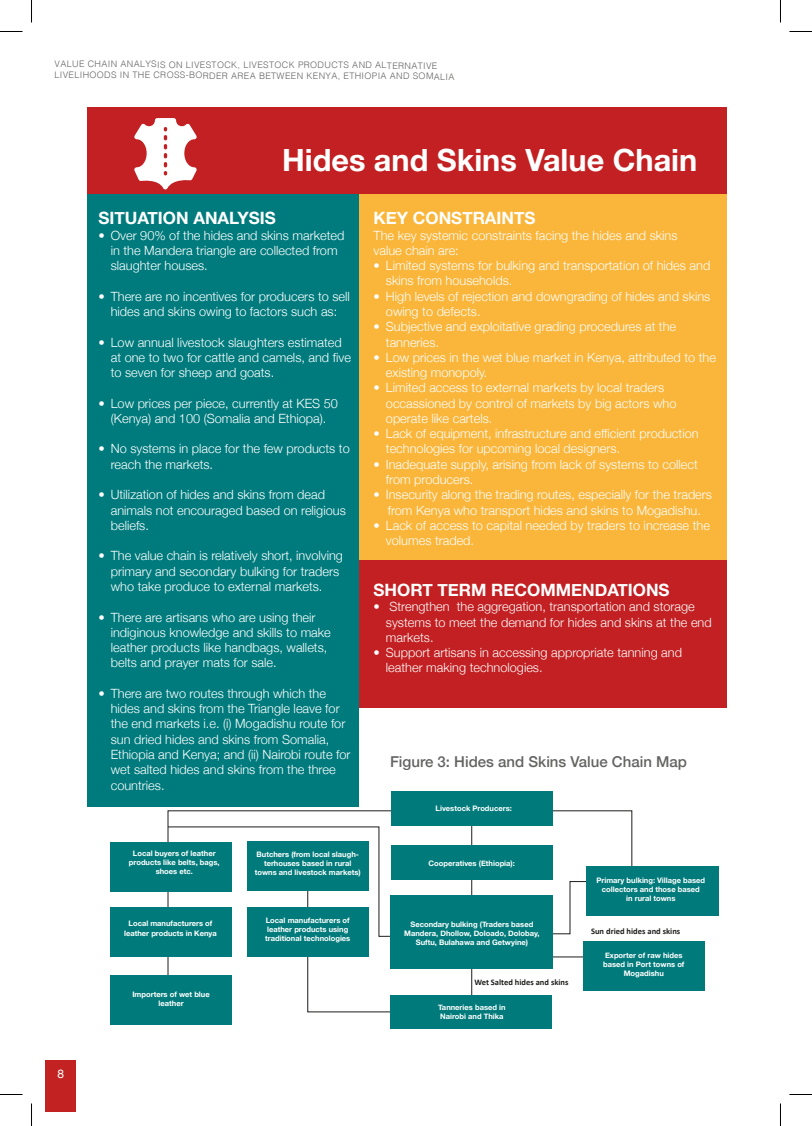
<style>
.page{position:relative;width:812px;height:1126px;background:#fff}
.page>*{position:absolute;margin:0;border:0;box-sizing:border-box;transform-origin:0 0}
.t1{font:700 30.6px "Helvetica Neue";color:#fff}
.t2{font:700 16.95px "Helvetica Neue";color:#fff}
.t3{font:500 15px "Helvetica Neue";color:#646463}
.t4{font:300 12.75px/15.3px "Helvetica Neue";color:#fff}
.t5{font:12px "Helvetica";color:#fff}
.t6{font:300 9px/10.8px "Helvetica";letter-spacing:.035em;color:#646463}
.t7{font:700 8.55px "Calibri";color:#1d1d1b}
.t8{font:700 7.5px/9.1px "Helvetica Neue";color:#fff;text-align:center}
</style>
<div class="page">
<div style="left:46px;top:1060px;width:30px;height:51px;background:#c32222"></div>
<div style="left:358px;top:194px;width:368px;height:513px;background:#fab63a"></div>
<div style="left:358px;top:560px;width:368px;height:147px;background:#c22022"></div>
<div style="left:87px;top:108px;width:639px;height:86px;background:#c22022"></div>
<div style="left:87px;top:194px;width:271px;height:613px;background:#007b7d"></div>
<svg style="left:134px;top:118px;width:63px;height:71px"></svg>
<svg style="left:167px;top:810px;width:465px;height:206px"></svg>
<svg style="left:167px;top:826px;width:462px;height:186px"></svg>
<div style="left:391px;top:792px;width:161px;height:34px;background:#007a7a"></div>
<div style="left:391px;top:845px;width:161px;height:35px;background:#007a7a"></div>
<div style="left:390px;top:995px;width:162px;height:34px;background:#007a7a"></div>
<div style="left:583px;top:942px;width:121px;height:49px;background:#007a7a"></div>
<div style="left:586px;top:866px;width:133px;height:49px;background:#007a7a"></div>
<div style="left:390px;top:896px;width:163px;height:73px;background:#007a7a"></div>
<div style="left:247px;top:841px;width:121px;height:50px;background:#007a7a"></div>
<div style="left:247px;top:908px;width:121px;height:49px;background:#007a7a"></div>
<div style="left:110px;top:842px;width:121px;height:49px;background:#007a7a"></div>
<div style="left:110px;top:907px;width:121px;height:49px;background:#007a7a"></div>
<div style="left:110px;top:975px;width:121px;height:50px;background:#007a7a"></div>
<svg style="left:0;top:31px;width:22px;height:1px"></svg>
<svg style="left:789px;top:31px;width:22px;height:1px"></svg>
<svg style="left:0;top:1094px;width:22px;height:1px"></svg>
<svg style="left:789px;top:1094px;width:22px;height:1px"></svg>
<svg style="left:31px;top:0;width:1px;height:22px"></svg>
<svg style="left:31px;top:1103px;width:1px;height:23px"></svg>
<svg style="left:780px;top:0;width:1px;height:22px"></svg>
<svg style="left:780px;top:1103px;width:1px;height:23px"></svg>
<p class="t6" style="left:54px;top:59px;width:401px">VALUE CHAIN ANALYSIS ON LIVESTOCK, LIVESTOCK PRODUCTS AND ALTERNATIVE<br>LIVELIHOODS IN THE CROSS-BORDER AREA BETWEEN KENYA, ETHIOPIA AND SOMALIA</p>
<h1 class="t1" style="left:282px;top:136px;width:416px">Hides and Skins Value Chain</h1>
<h2 class="t2" style="left:98px;top:205px;width:179px">SITUATION ANALYSIS</h2>
<p class="t4" style="left:111px;top:226px;width:235px;text-indent:-12px">• Over 90% of the hides and skins marketed in the Mandera triangle are collected from slaughter houses.</p>
<p class="t4" style="left:98px;top:288px;width:253px;text-align:center">• There are no incentives for producers to sell hides and skins owing to factors such as:</p>
<p class="t4" style="left:111px;top:333px;width:242px;text-indent:-12px">• Low annual livestock slaughters estimated at one to two for cattle and camels, and five to seven for sheep and goats.</p>
<p class="t4" style="left:98px;top:395px;width:241px;text-align:center">• Low prices per piece, currently at KES 50 (Kenya) and 100 (Somalia and Ethiopa).</p>
<p class="t4" style="left:111px;top:440px;width:240px;text-indent:-12px">• No systems in place for the few products to reach the markets.</p>
<p class="t4" style="left:111px;top:486px;width:236px;text-indent:-12px">• Utilization of hides and skins from dead animals not encouraged based on religious beliefs.</p>
<p class="t4" style="left:111px;top:547px;width:234px;text-indent:-12px">• The value chain is relatively short, involving primary and secondary bulking for traders who take produce to external markets.</p>
<p class="t4" style="left:111px;top:608px;width:221px;text-indent:-12px">• There are artisans who are using their indiginous knowledge and skills to make leather products like handbags, wallets, belts and prayer mats for sale.</p>
<p class="t4" style="left:111px;top:685px;width:241px;text-indent:-12px">• There are two routes through which the hides and skins from the Triangle leave for the end markets i.e. (i) Mogadishu route for sun dried hides and skins from Somalia, Ethiopia and Kenya; and (ii) Nairobi route for wet salted hides and skins from the three countries.</p>
<h2 class="t2" style="left:373px;top:205px;width:163px">KEY CONSTRAINTS</h2>
<p class="t4" style="left:373px;top:226px;width:305px">The key systemic constraints facing the hides and skins value chain are:</p>
<p class="t4" style="left:386px;top:257px;width:326px;text-indent:-12px">• Limited systems for bulking and transportation of hides and skins from households.</p>
<p class="t4" style="left:386px;top:288px;width:326px;text-indent:-12px">• High levels of rejection and downgrading of hides and skins owing to defects.</p>
<p class="t4" style="left:386px;top:318px;width:292px;text-indent:-12px">• Subjective and exploitative grading procedures at the tanneries.</p>
<p class="t4" style="left:386px;top:349px;width:331px;text-indent:-12px">• Low prices in the wet blue market in Kenya, attributed to the existing monopoly.</p>
<p class="t4" style="left:386px;top:379px;width:292px;text-indent:-12px">• Limited access to external markets by local traders occassioned by control of markets by big actors who operate like cartels.</p>
<p class="t4" style="left:386px;top:425px;width:314px;text-indent:-12px">• Lack of equipment, infrastructure and efficient production technologies for upcoming local designers.</p>
<p class="t4" style="left:386px;top:456px;width:313px;text-indent:-12px">• Inadequate supply, arising from lack of systems to collect from producers.</p>
<p class="t4" style="left:373px;top:486px;width:340px;text-align:center">• Insecurity along the trading routes, especially for the traders from Kenya who transport hides and skins to Mogadishu.</p>
<p class="t4" style="left:386px;top:517px;width:325px;text-indent:-12px">• Lack of access to capital needed by traders to increase the volumes traded.</p>
<h2 class="t2" style="left:373px;top:577px;width:297px">SHORT TERM RECOMMENDATIONS</h2>
<p class="t4" style="left:386px;top:598px;width:327px;text-indent:-12px">• Strengthen the aggregation, transportation and storage systems to meet the demand for hides and skins at the end markets.</p>
<p class="t4" style="left:386px;top:644px;width:297px;text-indent:-12px">• Support artisans in accessing appropriate tanning and leather making technologies.</p>
<p class="t3" style="left:390px;top:749px;width:298px">Figure 3: Hides and Skins Value Chain Map</p>
<p class="t8" style="left:435px;top:804px;width:78px">Livestock Producers:</p>
<p class="t5" style="left:57px;top:1065px;width:8px">8</p>
<p class="t8" style="left:129px;top:849px;width:92px">Local buyers of leather products like belts, bags, shoes etc.</p>
<p class="t8" style="left:428px;top:859px;width:88px">Cooperatives (Ethiopia):</p>
<p class="t8" style="left:255px;top:850px;width:107px">Butchers (from local slaugh&shy;terhouses based in rural towns and livestock markets)</p>
<p class="t8" style="left:124px;top:919px;width:94px">Local manufacturers of leather products in Kenya</p>
<p class="t8" style="left:265px;top:916px;width:87px;text-align:left">Local manufacturers of leather products using traditional technologies</p>
<p class="t8" style="left:132px;top:989px;width:79px">Importers of wet blue leather</p>
<p class="t8" style="left:404px;top:920px;width:137px">Secondary bulking (Traders based<br>Mandera, Dhollow, Doloado, Dolobay,<br>Suftu, Bulahawa and Getwyine)</p>
<p class="t7" style="left:474px;top:977px;width:96px">Wet Salted hides and skins</p>
<p class="t8" style="left:438px;top:1003px;width:69px;text-align:left">Tanneries based in<br>Nairobi and Thika</p>
<p class="t8" style="left:596px;top:876px;width:110px">Primary bulking: Village based collectors and those based<br>in rural towns</p>
<p class="t7" style="left:591px;top:926px;width:91px">Sun dried hides and skins</p>
<p class="t8" style="left:603px;top:951px;width:83px">Exporter of raw hides based in Port towns of<br>Mogadishu</p>
</div>
